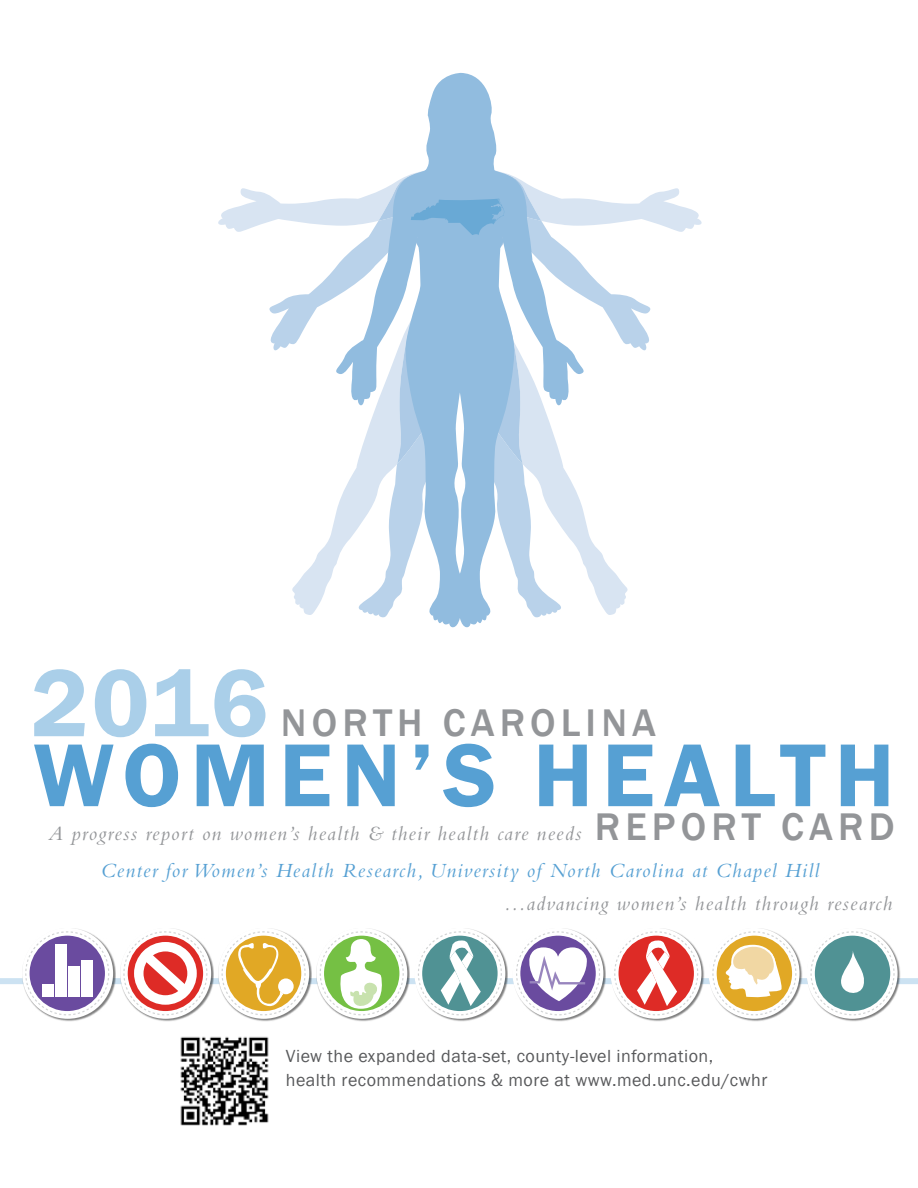
<style>
.page{position:relative;width:918px;height:1188px;background:#fff}
.page>*{position:absolute;margin:0;border:0;box-sizing:border-box;transform-origin:0 0}
.t1{font:600 99px "Franklin Gothic";color:#aacfe9}
.t2{font:600 92.4px "Franklin Gothic";letter-spacing:.1em;color:#56a0d3}
.t3{font:500 39.6px "Franklin Gothic";letter-spacing:.13em;color:#939598}
.t4{font:italic 21px "Bembo Std";letter-spacing:.06em;color:#939598}
.t5{font:italic 21px "Bembo Std";letter-spacing:.06em;color:#56a0d3}
.t6{font:18px/24px "Franklin Gothic";letter-spacing:.025em;color:#58595b}
</style>
<div class="page">
<div style="left:0;top:978px;width:918px;height:6px;background:#cce2f2"></div>
<div style="left:22px;top:928px;width:94px;height:94px;background:#000;opacity:.5"></div>
<div style="left:22px;top:928px;width:91px;height:91px;background:#fff;border-radius:50%"></div>
<div style="left:807px;top:928px;width:93px;height:94px;background:#000;opacity:.5"></div>
<div style="left:807px;top:928px;width:91px;height:91px;background:#fff;border-radius:50%"></div>
<div style="left:121px;top:928px;width:93px;height:94px;background:#000;opacity:.5"></div>
<div style="left:120px;top:928px;width:91px;height:91px;background:#fff;border-radius:50%"></div>
<div style="left:219px;top:928px;width:93px;height:94px;background:#000;opacity:.5"></div>
<div style="left:218px;top:928px;width:91px;height:91px;background:#fff;border-radius:50%"></div>
<div style="left:317px;top:928px;width:93px;height:94px;background:#000;opacity:.5"></div>
<div style="left:316px;top:928px;width:91px;height:91px;background:#fff;border-radius:50%"></div>
<div style="left:415px;top:928px;width:93px;height:94px;background:#000;opacity:.5"></div>
<div style="left:414px;top:928px;width:91px;height:91px;background:#fff;border-radius:50%"></div>
<div style="left:513px;top:928px;width:93px;height:94px;background:#000;opacity:.5"></div>
<div style="left:513px;top:928px;width:90px;height:91px;background:#fff;border-radius:50%"></div>
<div style="left:611px;top:928px;width:93px;height:94px;background:#000;opacity:.5"></div>
<div style="left:611px;top:928px;width:90px;height:91px;background:#fff;border-radius:50%"></div>
<div style="left:709px;top:928px;width:93px;height:94px;background:#000;opacity:.5"></div>
<div style="left:709px;top:928px;width:91px;height:91px;background:#fff;border-radius:50%"></div>
<svg style="left:516px;top:931px;width:84px;height:84px"></svg>
<svg style="left:614px;top:931px;width:84px;height:84px"></svg>
<svg style="left:712px;top:931px;width:84px;height:84px"></svg>
<svg style="left:222px;top:931px;width:84px;height:84px"></svg>
<div style="left:278px;top:978px;width:16px;height:16px;background:#fff;border-radius:50%"></div>
<svg style="left:810px;top:931px;width:85px;height:84px"></svg>
<svg style="left:123px;top:931px;width:84px;height:84px"></svg>
<svg style="left:25px;top:931px;width:84px;height:84px"></svg>
<div style="left:55px;top:944px;width:12px;height:53px;background:#fff"></div>
<div style="left:68px;top:966px;width:12px;height:31px;background:#fff"></div>
<div style="left:42px;top:984px;width:12px;height:13px;background:#fff"></div>
<div style="left:81px;top:960px;width:12px;height:37px;background:#fff"></div>
<svg style="left:320px;top:931px;width:84px;height:84px"></svg>
<svg style="left:418px;top:931px;width:84px;height:84px"></svg>
<svg style="left:218px;top:188px;width:484px;height:44px;fill:#d8e4f2"></svg>
<svg style="left:266px;top:188px;width:388px;height:427px"></svg>
<svg style="left:333px;top:171px;width:254px;height:457px"></svg>
<svg style="left:424px;top:73px;width:74px;height:102px"></svg>
<svg style="left:411px;top:199px;width:93px;height:36px;background:#7bb1d9"></svg>
<img style="left:180px;top:1036px;width:89px;height:90px">
<h1 class="t1" style="left:31px;top:642px;width:239px">2016</h1>
<h3 class="t3" style="left:281px;top:699px;width:377px">NORTH CAROLINA</h3>
<h2 class="t2" style="left:33px;top:718px;width:850px">WOMEN’S HEALTH</h2>
<h3 class="t3" style="left:595px;top:803px;width:301px">REPORT CARD</h3>
<p class="t4" style="left:49px;top:821px;width:535px">A progress report on women’s health &amp; their health care needs</p>
<p class="t5" style="left:100px;top:858px;width:720px">Center for Women’s Health Research, University of North Carolina at Chapel Hill</p>
<p class="t4" style="left:504px;top:891px;width:390px">...advancing women’s health through research</p>
<p class="t6" style="left:286px;top:1044px;width:483px">View the expanded data-set, county-level information, health recommendations &amp; more at www.med.unc.edu/cwhr</p>
</div>
